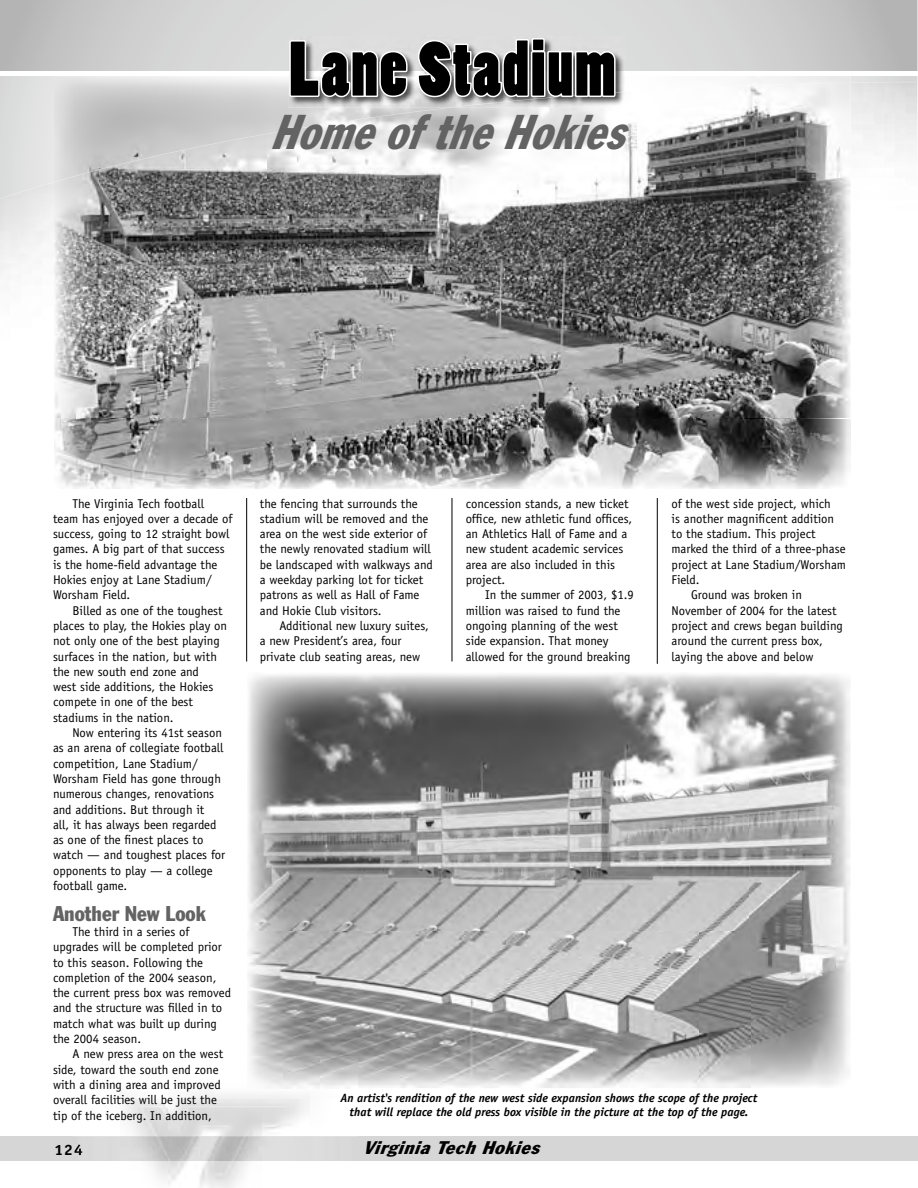
<style>
.page{position:relative;width:918px;height:1188px;background:#fff}
.page>*{position:absolute;margin:0;border:0;box-sizing:border-box;transform-origin:0 0}
.t1{font:72px "Poplar Std";letter-spacing:.025em;color:#000}
.t2{font:italic condensed 48px "Franklin Gothic";color:#636363;scale:.9 1}
.t3{font:condensed 21px "Franklin Gothic";color:#636363}
.t4{font:italic condensed 18px "Franklin Gothic";color:#000;scale:1.1 1}
.t5{font:700 15px "Officina Sans";color:#000;scale:1.1 1}
.t6{font:12.75px/15.3px "Officina Sans";color:#000}
.t7{font:italic 700 12px/14.4px "Officina Sans";color:#000;text-align:center}
</style>
<div class="page">
<div style="left:0;top:1136px;width:918px;height:25px;background:#d6d6d6"></div>
<div style="left:0;top:76px;width:917px;height:84px;background:#dfe0e0"></div>
<svg style="left:0;top:0;width:917px;height:71px;background:#cecece"></svg>
<img style="left:850px;top:121px;width:14px;height:334px">
<div style="left:864px;top:121px;width:53px;height:39px;background:#f3f3f3"></div>
<img style="left:850px;top:370px;width:14px;height:48px">
<img style="left:850px;top:82px;width:68px;height:39px">
<div style="left:0;top:160px;width:54px;height:39px;background:#e3e3e3"></div>
<img style="left:74px;top:1136px;width:284px;height:25px">
<svg style="left:74px;top:1145px;width:8px;height:10px"></svg>
<svg style="left:917px;top:0;width:1px;height:83px"></svg>
<img style="left:54px;top:76px;width:234px;height:54px">
<img style="left:625px;top:76px;width:225px;height:6px">
<img style="left:54px;top:418px;width:796px;height:71px">
<img style="left:267px;top:107px;width:583px;height:311px">
<img style="left:54px;top:130px;width:213px;height:288px">
<img style="left:266px;top:82px;width:213px;height:51px">
<img style="left:585px;top:82px;width:265px;height:51px">
<img style="left:54px;top:132px;width:266px;height:50px">
<hr style="left:246px;top:498px;width:1px;height:164px;background:#000">
<hr style="left:452px;top:498px;width:1px;height:164px;background:#000">
<hr style="left:657px;top:498px;width:1px;height:166px;background:#000">
<img style="left:288px;top:37px;width:337px;height:70px">
<img style="left:451px;top:92px;width:174px;height:15px">
<svg style="left:288px;top:39px;width:121px;height:60px"></svg>
<svg style="left:416px;top:15px;width:201px;height:84px"></svg>
<img style="left:248px;top:674px;width:602px;height:414px">
<img style="left:247px;top:1056px;width:111px;height:32px">
<h1 class="t1" style="left:289px;top:29px;width:328px">Lane Stadium</h1>
<h2 class="t2" style="left:270px;top:103px;width:417px">HomeoftheHokies</h2>
<p class="t6" style="left:53px;top:496px;width:181px;text-indent:19px">The Virginia Tech football team has enjoyed over a decade of success, going to 12 straight bowl games. A big part of that success is the home-field advantage the<br>Hokies enjoy at Lane Stadium/<br>Worsham Field.</p>
<p class="t6" style="left:53px;top:603px;width:176px;text-indent:19px">Billed as one of the toughest places to play, the Hokies play on not only one of the best playing surfaces in the nation, but with the new south end zone and<br>west side additions, the Hokies compete in one of the best stadiums in the nation.</p>
<p class="t6" style="left:53px;top:725px;width:174px;text-indent:19px">Now entering its 41st season as an arena of collegiate football com pe ti tion, Lane Sta di um/<br>Worsham Field has gone through nu mer ous chang es, renovations and additions. But through it<br>all, it has always been re gard ed as one of the finest places to watch — and toughest places for opponents to play — a college football game.</p>
<h3 class="t3" style="left:53px;top:900px;width:154px">Another New Look</h3>
<p class="t6" style="left:53px;top:924px;width:180px;text-indent:19px">The third in a series of upgrades will be completed prior to this season. Following the completion of the 2004 season, the current press box was removed and the structure was filled in to match what was built up during the 2004 season.</p>
<p class="t6" style="left:53px;top:1046px;width:172px;text-indent:19px">A new press area on the west side, toward the south end zone with a dining area and improved overall facilities will be just the tip of the iceberg. In addition,</p>
<p class="t6" style="left:260px;top:496px;width:175px">the fencing that surrounds the sta di um will be removed and the area on the west side exterior of the newly renovated stadium will be landscaped with walkways and a weekday parking lot for ticket patrons as well as Hall of Fame and Hokie Club visitors.</p>
<p class="t6" style="left:260px;top:618px;width:171px;text-indent:19px">Additional new luxury suites, a new President’s area, four private club seating areas, new</p>
<p class="t6" style="left:466px;top:496px;width:168px">concession stands, a new ticket office, new athletic fund offices, an Ath let ics Hall of Fame and a new student ac a dem ic services area are also included in this project.</p>
<p class="t6" style="left:466px;top:587px;width:170px;text-indent:19px">In the summer of 2003, $1.9 million was raised to fund the ongoing planning of the west side expansion. That money allowed for the ground breaking</p>
<p class="t6" style="left:672px;top:496px;width:161px">of the west side project, which</p>
<p class="t6" style="left:672px;top:511px;width:164px">is another magnificent addition</p>
<p class="t6" style="left:672px;top:526px;width:146px">to the stadium. This project</p>
<p class="t6" style="left:672px;top:542px;width:176px">marked the third of a three-phase</p>
<p class="t6" style="left:672px;top:557px;width:176px">project at Lane Stadium/Worsham</p>
<p class="t6" style="left:672px;top:572px;width:29px">Field.</p>
<p class="t6" style="left:691px;top:587px;width:113px">Ground was broken in</p>
<p class="t6" style="left:672px;top:603px;width:167px">November of 2004 for the latest</p>
<p class="t6" style="left:672px;top:618px;width:173px">project and crews began building</p>
<p class="t6" style="left:672px;top:633px;width:153px">around the current press box,</p>
<p class="t6" style="left:672px;top:649px;width:143px">laying the above and below</p>
<p class="t7" style="left:340px;top:1090px;width:418px">An artist's rendition of the new west side expansion shows the scope of the project that will replace the old press box visible in the picture at the top of the page.</p>
<p class="t5" style="left:54px;top:1140px;width:28px">124</p>
<h3 class="t4" style="left:363px;top:1137px;width:168px">VirginiaTechHokies</h3>
</div>
